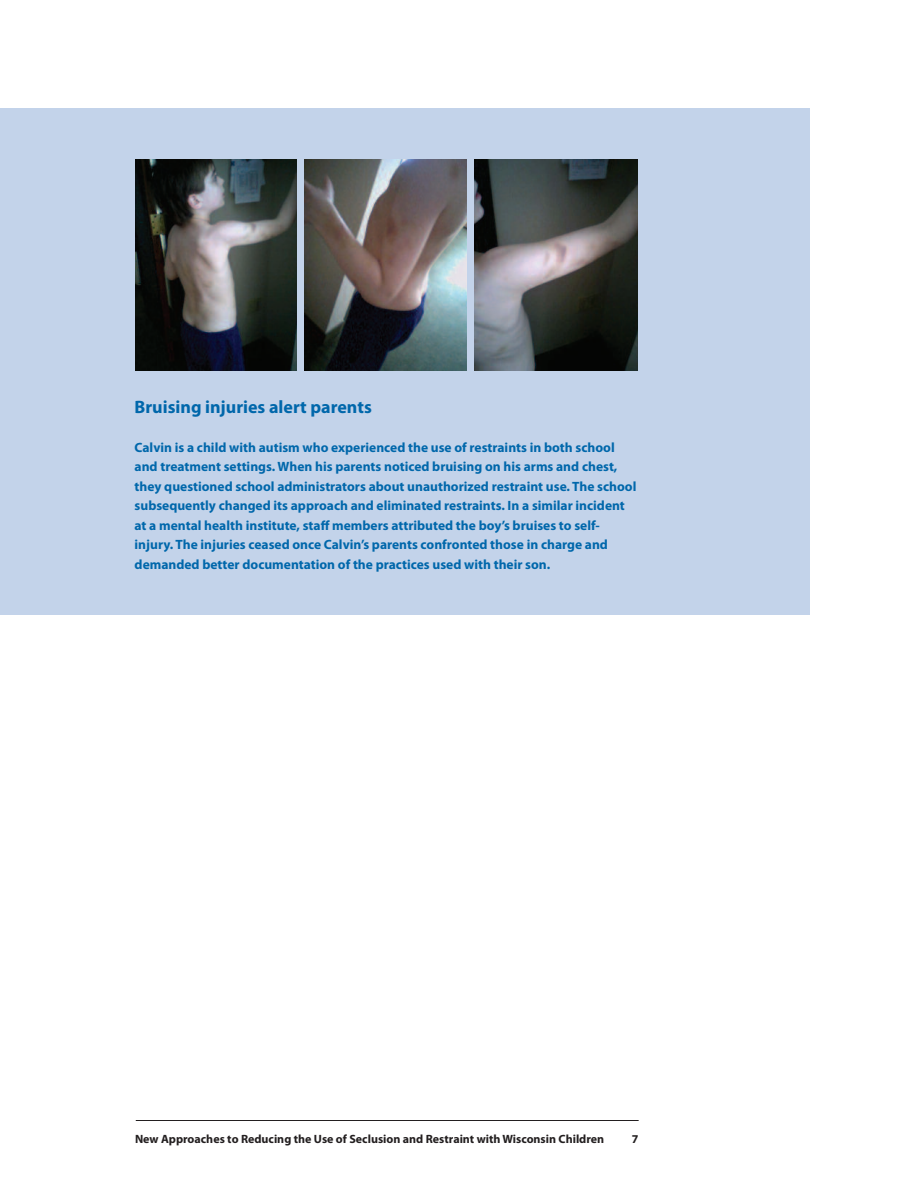
<style>
.page{position:relative;width:918px;height:1188px;background:#fff}
.page>*{position:absolute;margin:0;border:0;box-sizing:border-box;transform-origin:0 0}
.t1{font:700 18px "Myriad Pro";color:#0067ab}
.t2{font:700 13.5px/19.5px "Myriad Pro";color:#0067ab}
.t3{font:700 12px "Myriad Pro";color:#231f20}
</style>
<div class="page">
<div style="left:0;top:108px;width:810px;height:506px;background:#c3d3ea"></div>
<hr style="left:136px;top:1120px;width:503px;height:1px;background:#231f20">
<img style="left:135px;top:159px;width:162px;height:211px">
<img style="left:304px;top:159px;width:162px;height:211px">
<img style="left:474px;top:159px;width:164px;height:211px">
<h1 class="t1" style="left:135px;top:400px;width:239px">Bruising injuries alert parents</h1>
<p class="t2" style="left:135px;top:439px;width:503px">calvin is a child with autism who experienced the use of restraints in both school and treatment settings. When his parents noticed bruising on his arms and chest, they questioned school administrators about unauthorized restraint use. the school subsequently changed its approach and eliminated restraints. in a similar incident at a mental health institute, staff members attributed the boy’s bruises to self&shy;injury. the injuries ceased once calvin’s parents confronted those in charge and demanded better documentation of the practices used with their son.</p>
<p class="t3" style="left:135px;top:1134px;width:471px">new approaches to reducing the use of seclusion and restraint with Wisconsin children</p>
</div>
